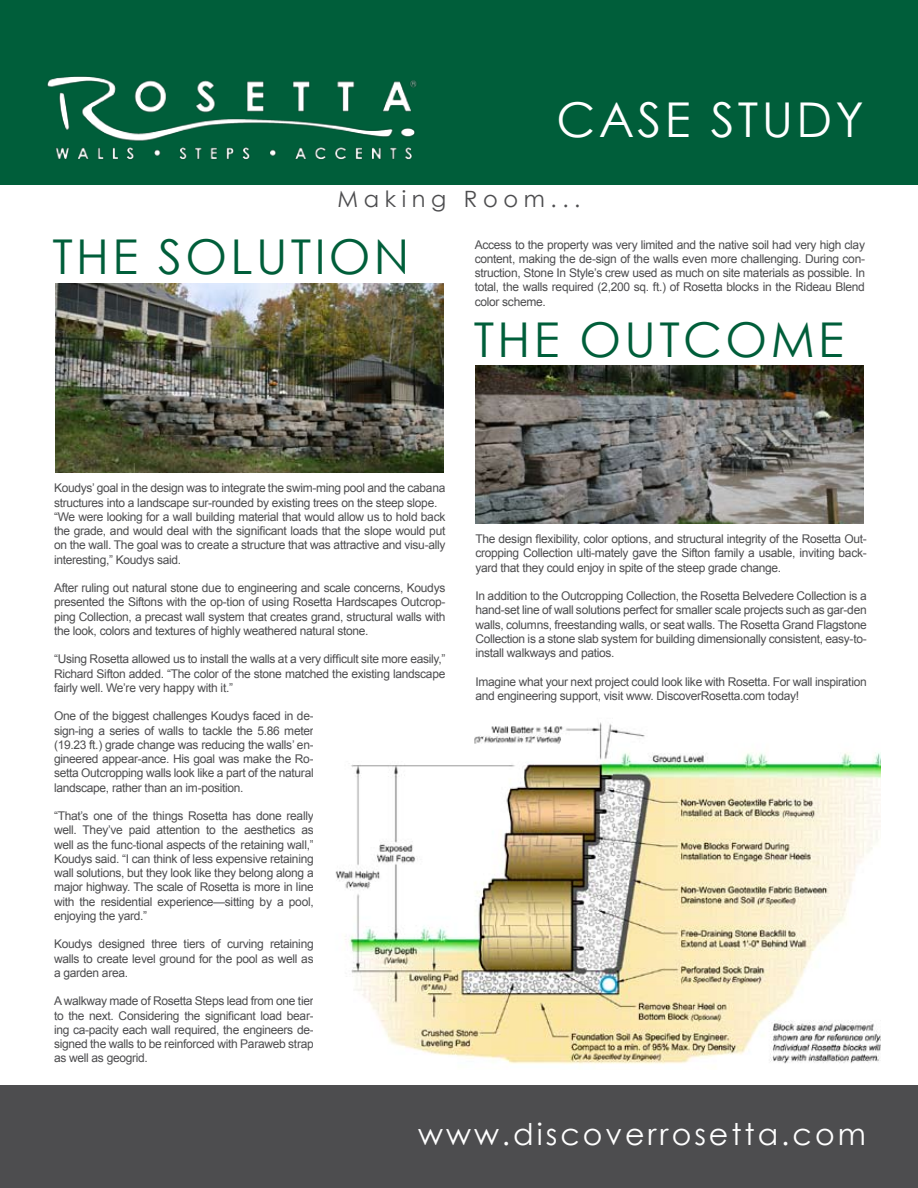
<style>
.page{position:relative;width:918px;height:1188px;background:#fff}
.page>*{position:absolute;margin:0;border:0;box-sizing:border-box;transform-origin:0 0}
.t1{font:48px "Century Gothic";letter-spacing:.07em;color:#005e3a}
.t2{font:48px "Century Gothic";letter-spacing:.07em;color:#fff}
.t3{font:30px "Century Gothic";letter-spacing:.1em;color:#fff}
.t4{font:22.5px "Century Gothic";letter-spacing:.25em;color:#4d4d4f}
.t5{font:12px/14.2px "Arial";letter-spacing:-.025em;color:#4d4d4f;text-align:justify}
</style>
<div class="page">
<div style="left:0;top:0;width:918px;height:186px;background:#005e3a"></div>
<div style="left:0;top:185px;width:918px;height:38px;background:#fff"></div>
<img style="left:47px;top:76px;width:370px;height:84px">
<div style="left:0;top:1086px;width:918px;height:102px;background:#4d4d4f"></div>
<img style="left:55px;top:284px;width:389px;height:188px">
<img style="left:475px;top:366px;width:389px;height:158px">
<img style="left:335px;top:722px;width:545px;height:343px">
<h1 class="t2" style="left:556px;top:86px;width:309px">CASE STUDY</h1>
<h3 class="t4" style="left:338px;top:184px;width:244px">Making Room...</h3>
<p class="t5" style="left:475px;top:238px;width:392px">Access to the property was very limited and the native soil had very high clay content, making the de-sign of the walls even more challenging. During con&shy;struction, Stone In Style’s crew used as much on site materials as possible. In total, the walls required (2,200 sq. ft.) of Rosetta blocks in the Rideau Blend color scheme.</p>
<h1 class="t1" style="left:52px;top:223px;width:358px">THE SOLUTION</h1>
<h1 class="t1" style="left:474px;top:306px;width:372px">THE OUTCOME</h1>
<p class="t5" style="left:54px;top:481px;width:393px;text-align:left">Koudys’ goal in the design was to integrate the swim-ming pool and the cabana structures into a landscape sur-rounded by existing trees on the steep slope. “We were looking for a wall building material that would allow us to hold back the grade, and would deal with the significant loads that the slope would put on the wall. The goal was to create a structure that was attractive and visu-ally interesting,” Koudys said.</p>
<p class="t5" style="left:54px;top:581px;width:393px">After ruling out natural stone due to engineering and scale concerns, Koudys presented the Siftons with the op-tion of using Rosetta Hardscapes Outcrop&shy;ping Collection, a precast wall system that creates grand, structural walls with the look, colors and textures of highly weathered natural stone.</p>
<p class="t5" style="left:54px;top:652px;width:393px">“Using Rosetta allowed us to install the walls at a very difficult site more easily,” Richard Sifton added. “The color of the stone matched the existing landscape fairly well. We’re very happy with it.”</p>
<p class="t5" style="left:54px;top:709px;width:261px">One of the biggest challenges Koudys faced in de&shy;sign-ing a series of walls to tackle the 5.86 meter (19.23 ft.) grade change was reducing the walls’ en&shy;gineered appear-ance. His goal was make the Ro&shy;setta Outcropping walls look like a part of the natural landscape, rather than an im-position.</p>
<p class="t5" style="left:54px;top:809px;width:261px">“That’s one of the things Rosetta has done really well. They’ve paid attention to the aesthetics as well as the func-tional aspects of the retaining wall,” Koudys said. “I can think of less expensive retaining wall solutions, but they look like they belong along a major highway. The scale of Rosetta is more in line with the residential experience—sitting by a pool, enjoying the yard.”</p>
<p class="t5" style="left:54px;top:937px;width:261px">Koudys designed three tiers of curving retaining walls to create level ground for the pool as well as a garden area.</p>
<p class="t5" style="left:54px;top:994px;width:261px">A walkway made of Rosetta Steps lead from one tier to the next. Considering the significant load bear&shy;ing ca-pacity each wall required, the engineers de&shy;signed the walls to be reinforced with Paraweb strap as well as geogrid.</p>
<p class="t5" style="left:475px;top:532px;width:393px">The design flexibility, color options, and structural integrity of the Rosetta Out&shy;cropping Collection ulti-mately gave the Sifton family a usable, inviting back&shy;yard that they could enjoy in spite of the steep grade change.</p>
<p class="t5" style="left:475px;top:589px;width:393px">In addition to the Outcropping Collection, the Rosetta Belvedere Collection is a hand-set line of wall solutions perfect for smaller scale projects such as gar-den walls, columns, freestanding walls, or seat walls. The Rosetta Grand Flagstone Collection is a stone slab system for building dimensionally consistent, easy-to&shy;install walkways and patios.</p>
<p class="t5" style="left:475px;top:674px;width:393px">Imagine what your next project could look like with Rosetta. For wall inspiration and engineering support, visit www. DiscoverRosetta.com today!</p>
<h2 class="t3" style="left:418px;top:1113px;width:449px">www.discoverrosetta.com</h2>
</div>
